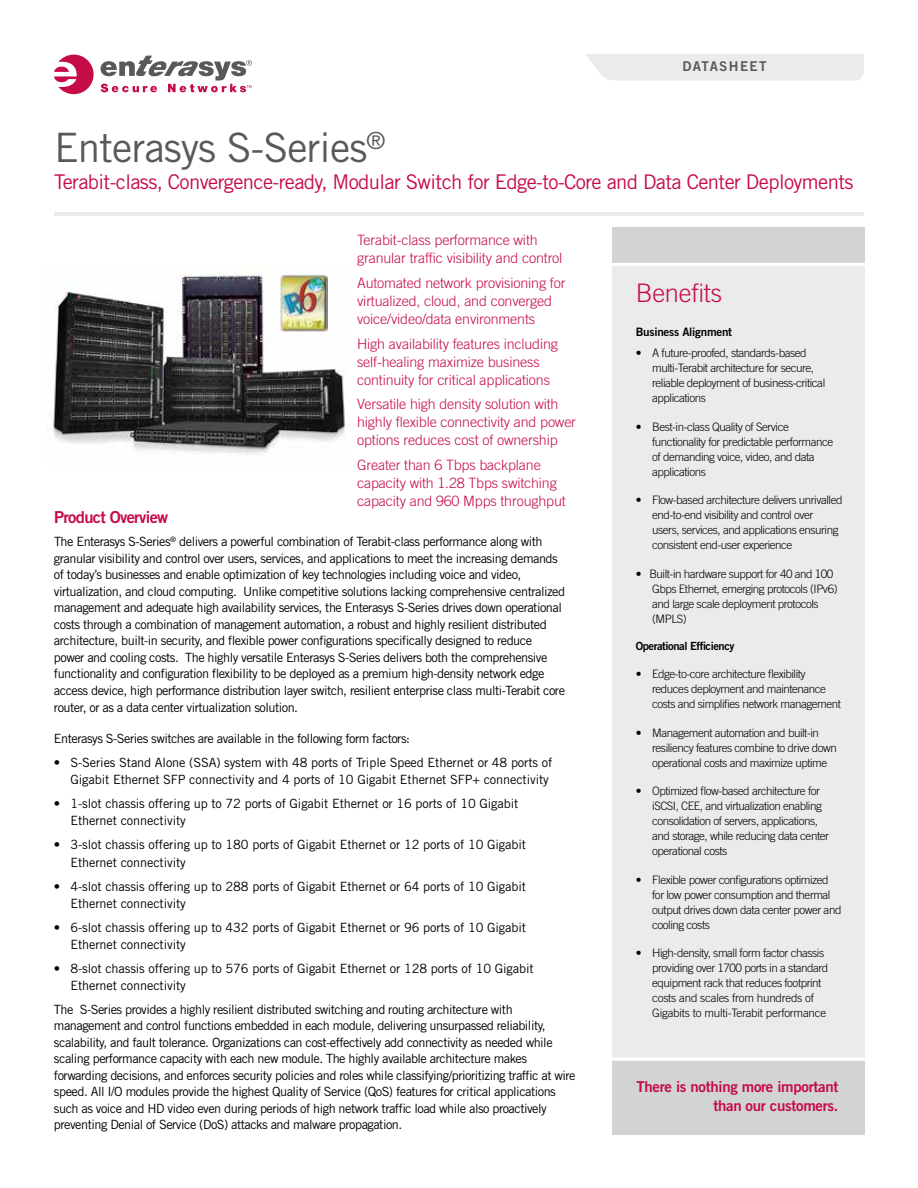
<style>
.page{position:relative;width:918px;height:1188px;background:#fff}
.page>*{position:absolute;margin:0;border:0;box-sizing:border-box;transform-origin:0 0}
.t1{font:40.5px "Trade Gothic";letter-spacing:-.02em;color:#58595b}
.t2{font:300 25.5px "Trade Gothic";letter-spacing:-.01em;color:#c60c46}
.t3{font:20.25px "Trade Gothic";letter-spacing:-.03em;color:#c60c46}
.t4{font:16.5px "Trade Gothic Bold Two";letter-spacing:-.04em;color:#c60c46}
.t5{font:15px/19.5px "Trade Gothic Bold Two";letter-spacing:-.02em;color:#c60c46;text-align:right}
.t6{font:300 14.25px/18px "Trade Gothic";letter-spacing:-.01em;color:#c60c46}
.t7{font:13.5px "Trade Gothic Bold Two";letter-spacing:.1em;color:#58595b}
.t8{font:12.75px/16.5px "Trade Gothic";letter-spacing:-.04em;color:#000}
.t9{font:12.75px/17.2px "Trade Gothic";letter-spacing:-.01em;color:#000}
.t10{font:300 11.7px/15px "Trade Gothic";letter-spacing:-.04em;color:#000}
.t11{font:11.7px "Trade Gothic Bold Two";letter-spacing:-.02em;color:#000}
.t12{font:11.25px "Trade Gothic Bold Two";letter-spacing:-.04em;color:#000}
</style>
<div class="page">
<div style="left:612px;top:1060px;width:252px;height:74px;background:#d1d3d4"></div>
<div style="left:612px;top:263px;width:252px;height:795px;background:#ebebec"></div>
<hr style="left:601px;top:1058px;width:270px;height:3px;background:#fff">
<div style="left:612px;top:227px;width:252px;height:37px;background:#d1d3d4"></div>
<hr style="left:608px;top:263px;width:261px;height:3px;background:#fff">
<svg style="left:54px;top:55px;width:40px;height:39px"></svg>
<svg style="left:101px;top:56px;width:151px;height:36px"></svg>
<hr style="left:54px;top:212px;width:810px;height:4px;background:#ebebec">
<div style="left:585px;top:54px;width:279px;height:27px;background:#ebebec"></div>
<img style="left:53px;top:274px;width:296px;height:181px">
<img style="left:280px;top:275px;width:47px;height:57px">
<p class="t7" style="left:682px;top:58px;width:86px">DATASHEET</p>
<h1 class="t1" style="left:54px;top:123px;width:333px">Enterasys S-Series<sup>®</sup></h1>
<h3 class="t3" style="left:54px;top:170px;width:801px">Terabit-class, Convergence-ready, Modular Switch for Edge-to-Core and Data Center Deployments</h3>
<p class="t6" style="left:357px;top:231px;width:207px">Terabit-class performance with granular traffic visibility and control</p>
<p class="t6" style="left:357px;top:274px;width:210px">Automated network provisioning for virtualized, cloud, and converged voice/video/data environments</p>
<p class="t6" style="left:357px;top:334px;width:202px">High availability features including self-healing maximize business continuity for critical applications</p>
<p class="t6" style="left:357px;top:395px;width:220px">Versatile high density solution with highly flexible connectivity and power options reduces cost of ownership</p>
<p class="t6" style="left:357px;top:456px;width:210px">Greater than 6 Tbps backplane capacity with 1.28 Tbps switching capacity and 960 Mpps throughput</p>
<p class="t4" style="left:54px;top:507px;width:116px">Product Overview</p>
<p class="t8" style="left:54px;top:533px;width:513px">The Enterasys S-Series<sup>®</sup> delivers a powerful combination of Terabit-class performance along with granular visibility and control over users, services, and applications to meet the increasing demands of today’s businesses and enable optimization of key technologies including voice and video, virtualization, and cloud computing. Unlike competitive solutions lacking comprehensive centralized management and adequate high availability services, the Enterasys S-Series drives down operational costs through a combination of management automation, a robust and highly resilient distributed architecture, built-in security, and flexible power configurations specifically designed to reduce power and cooling costs. The highly versatile Enterasys S-Series delivers both the comprehensive functionality and configuration flexibility to be deployed as a premium high-density network edge access device, high performance distribution layer switch, resilient enterprise class multi-Terabit core router, or as a data center virtualization solution.</p>
<p class="t8" style="left:54px;top:730px;width:358px">Enterasys S-Series switches are available in the following form factors:</p>
<p class="t9" style="left:54px;top:754px;width:500px;text-align:right">• S-Series Stand Alone (SSA) system with 48 ports of Triple Speed Ethernet or 48 ports of<br>Gigabit Ethernet SFP connectivity and 4 ports of 10 Gigabit Ethernet SFP+ connectivity</p>
<p class="t9" style="left:70px;top:795px;width:449px;text-indent:-16px">• 1-slot chassis offering up to 72 ports of Gigabit Ethernet or 16 ports of 10 Gigabit<br>Ethernet connectivity</p>
<p class="t9" style="left:70px;top:836px;width:457px;text-indent:-16px">• 3-slot chassis offering up to 180 ports of Gigabit Ethernet or 12 ports of 10 Gigabit<br>Ethernet connectivity</p>
<p class="t9" style="left:70px;top:877px;width:457px;text-indent:-16px">• 4-slot chassis offering up to 288 ports of Gigabit Ethernet or 64 ports of 10 Gigabit<br>Ethernet connectivity</p>
<p class="t9" style="left:70px;top:919px;width:457px;text-indent:-16px">• 6-slot chassis offering up to 432 ports of Gigabit Ethernet or 96 ports of 10 Gigabit<br>Ethernet connectivity</p>
<p class="t9" style="left:70px;top:960px;width:465px;text-indent:-16px">• 8-slot chassis offering up to 576 ports of Gigabit Ethernet or 128 ports of 10 Gigabit<br>Ethernet connectivity</p>
<p class="t8" style="left:54px;top:1001px;width:523px">The S-Series provides a highly resilient distributed switching and routing architecture with management and control functions embedded in each module, delivering unsurpassed reliability, scalability, and fault tolerance. Organizations can cost-effectively add connectivity as needed while scaling performance capacity with each new module. The highly available architecture makes forwarding decisions, and enforces security policies and roles while classifying/prioritizing traffic at wire speed. All I/O modules provide the highest Quality of Service (QoS) features for critical applications such as voice and HD video even during periods of high network traffic load while also proactively preventing Denial of Service (DoS) attacks and malware propagation.</p>
<h2 class="t2" style="left:636px;top:278px;width:88px">Benefits</h2>
<p class="t11" style="left:636px;top:324px;width:98px">Business Alignment</p>
<p class="t10" style="left:652px;top:346px;width:175px;text-indent:-16px">• A future-proofed, standards-based multi-Terabit architecture for secure, reliable deployment of business-critical applications</p>
<p class="t10" style="left:652px;top:419px;width:182px;text-indent:-16px">• Best-in-class Quality of Service functionality for predictable performance of demanding voice, video, and data applications</p>
<p class="t10" style="left:652px;top:493px;width:192px;text-indent:-16px">• Flow-based architecture delivers unrivalled end-to-end visibility and control over users, services, and applications ensuring consistent end-user experience</p>
<p class="t10" style="left:652px;top:566px;width:187px;text-indent:-16px">• Built-in hardware support for 40 and 100<br>Gbps Ethernet, emerging protocols (IPv6) and large scale deployment protocols (MPLS)</p>
<p class="t12" style="left:636px;top:639px;width:100px">Operational Efficiency</p>
<p class="t10" style="left:652px;top:667px;width:190px;text-indent:-16px">• Edge-to-core architecture flexibility reduces deployment and maintenance costs and simplifies network management</p>
<p class="t10" style="left:652px;top:725px;width:186px;text-indent:-16px">• Management automation and built-in resiliency features combine to drive down operational costs and maximize uptime</p>
<p class="t10" style="left:652px;top:784px;width:178px;text-indent:-16px">• Optimized flow-based architecture for iSCSI, CEE, and virtualization enabling consolidation of servers, applications, and storage, while reducing data center operational costs</p>
<p class="t10" style="left:652px;top:872px;width:191px;text-indent:-16px">• Flexible power configurations optimized for low power consumption and thermal output drives down data center power and cooling costs</p>
<p class="t10" style="left:652px;top:946px;width:178px;text-indent:-16px">• High-density, small form factor chassis providing over 1700 ports in a standard equipment rack that reduces footprint costs and scales from hundreds of Gigabits to multi-Terabit performance</p>
<p class="t5" style="left:637px;top:1076px;width:203px">There is nothing more important than our customers.</p>
</div>
